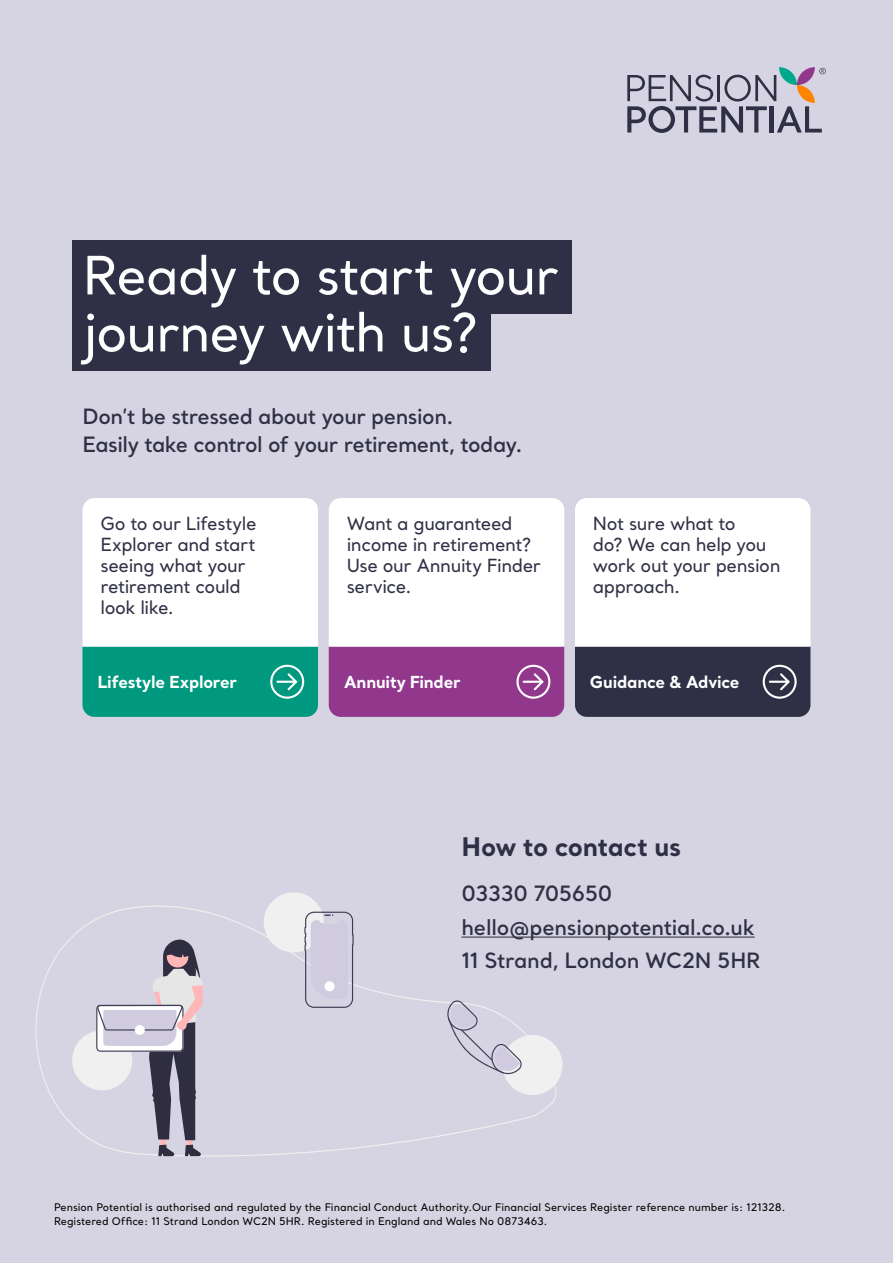
<style>
.page{position:relative;width:893px;height:1263px;background:#d6d4e2}
.page>*{position:absolute;margin:0;border:0;box-sizing:border-box;transform-origin:0 0}
.t1{font:500 52.5px/57px "Santral";letter-spacing:-.025em;color:#fff}
.t2{font:700 25.5px "Santral";letter-spacing:-.01em;color:#2f3045}
.t3{font:600 21px/28.5px "Santral";letter-spacing:-.02em;color:#2f3045}
.t4{font:500 18px/21px "Santral";letter-spacing:-.025em;color:#2f3045}
.t5{font:700 16.5px "Santral";letter-spacing:-.015em;color:#fff}
.t6{font:500 10.5px/13.5px "Santral";color:#000}
</style>
<div class="page">
<svg style="left:627px;top:67px;width:199px;height:66px"></svg>
<svg style="left:35px;top:905px;width:522px;height:251px"></svg>
<div style="left:72px;top:1030px;width:60px;height:60px;background:#f0f0f0;border-radius:50%"></div>
<div style="left:264px;top:892px;width:60px;height:60px;background:#f0f0f0;border-radius:50%"></div>
<div style="left:502px;top:1035px;width:60px;height:60px;background:#f0f0f0;border-radius:50%"></div>
<svg style="left:304px;top:912px;width:50px;height:96px"></svg>
<div style="left:325px;top:981px;width:10px;height:10px;background:#fff;border-radius:50%"></div>
<svg style="left:446px;top:1000px;width:76px;height:74px"></svg>
<svg style="left:96px;top:939px;width:107px;height:217px"></svg>
<div style="left:72px;top:240px;width:500px;height:74px;background:#2f3045"></div>
<div style="left:72px;top:297px;width:419px;height:73px;background:#2f3045"></div>
<svg style="left:82px;top:498px;width:236px;height:219px"></svg>
<svg style="left:329px;top:498px;width:235px;height:219px"></svg>
<svg style="left:575px;top:498px;width:235px;height:219px"></svg>
<hr style="left:461px;top:936px;width:294px;height:2px;background:#2f3045">
<h1 class="t1" style="left:82px;top:246px;width:478px">Ready to start your journey with us?</h1>
<h3 class="t3" style="left:82px;top:401px;width:442px">Don’t be stressed about your pension.<br>Easily take control of your retirement, today.</h3>
<h3 class="t4" style="left:100px;top:512px;width:158px">Go to our Lifestyle<br>Explorer and start seeing what your retirement could look like.</h3>
<h3 class="t5" style="left:98px;top:670px;width:141px">Lifestyle Explorer</h3>
<h3 class="t4" style="left:347px;top:512px;width:196px">Want a guaranteed income in retirement?<br>Use our Annuity Finder service.</h3>
<h3 class="t5" style="left:344px;top:670px;width:119px">Annuity Finder</h3>
<h3 class="t4" style="left:593px;top:512px;width:189px">Not sure what to<br>do? We can help you work out your pension approach.</h3>
<h3 class="t5" style="left:590px;top:670px;width:151px">Guidance &amp; Advice</h3>
<h2 class="t2" style="left:461px;top:829px;width:221px">How to contact us</h2>
<h3 class="t3" style="left:461px;top:879px;width:152px">03330 705650</h3>
<h3 class="t3" style="left:461px;top:910px;width:301px;line-height:33.2px">hello@pensionpotential.co.uk<br>11 Strand, London WC2N 5HR</h3>
<p class="t6" style="left:54px;top:1200px;width:733px">Pension Potential is authorised and regulated by the Financial Conduct Authority.Our Financial Services Register reference number is: 121328.<br>Registered Office: 11 Strand London WC2N 5HR. Registered in England and Wales No 0873463.</p>
</div>
